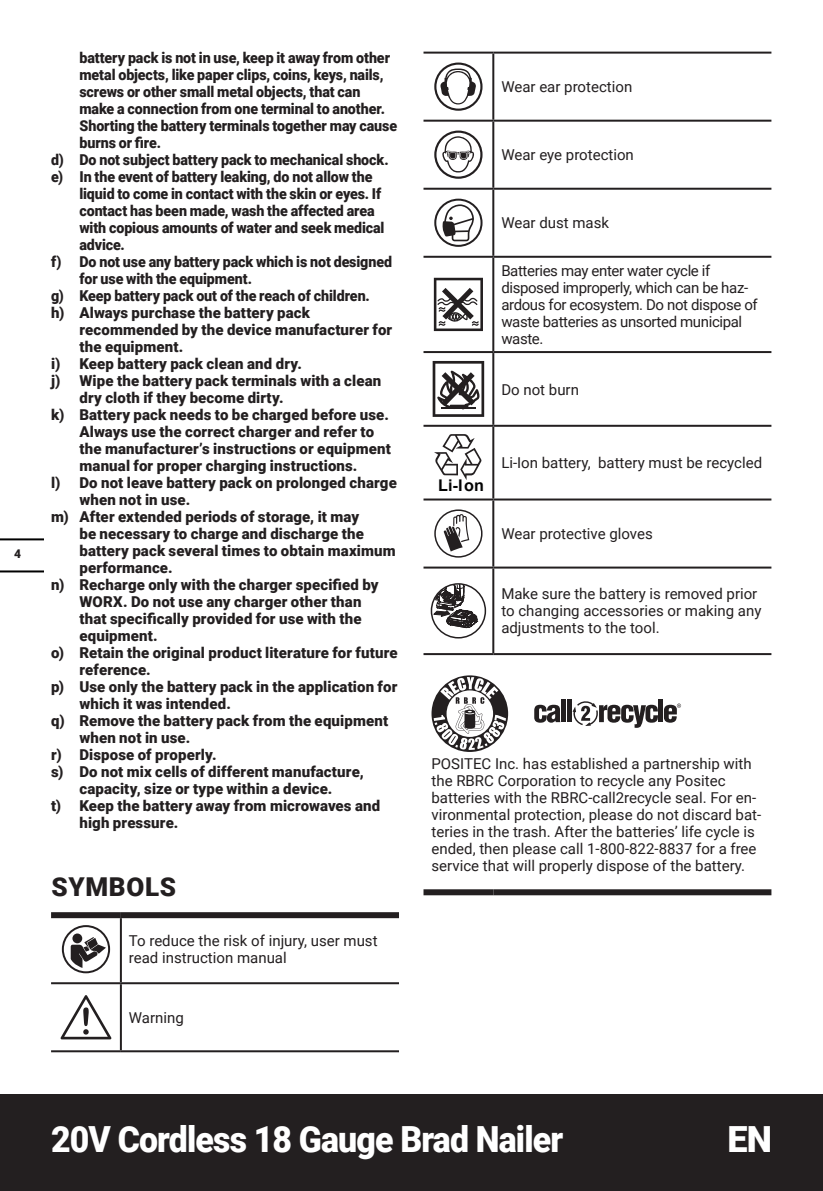
<style>
.page{position:relative;width:823px;height:1191px;background:#fff}
.page>*{position:absolute;margin:0;border:0;box-sizing:border-box;transform-origin:0 0}
.t1{font:900 36px "Roboto";letter-spacing:-.025em;color:#fff;scale:.94 1}
.t2{font:900 36px "Roboto";letter-spacing:-.025em;color:#fff}
.t3{font:900 26px "Roboto";letter-spacing:.025em;color:#231f20}
.t4{font:700 16.2px "Arial";color:#030303}
.t5{font:900 15px/17px "Roboto";letter-spacing:.005em;color:#231f20}
.t6{font:15px/17px "Roboto";color:#231f20}
.t7{font:900 15px/17px "Roboto";letter-spacing:.005em;color:#231f20;scale:.95 1}
.t8{font:15px/17px "Roboto";letter-spacing:-.025em;color:#231f20}
.t9{font:900 12px "Roboto";color:#231f20}
</style>
<div class="page">
<div style="left:0;top:1094px;width:822px;height:97px;background:#231f20"></div>
<hr style="left:0;top:570px;width:43px;height:2px;background:#000">
<hr style="left:0;top:538px;width:43px;height:2px;background:#000">
<div style="left:51px;top:912px;width:70px;height:6px;background:#231f20"></div>
<div style="left:121px;top:912px;width:278px;height:6px;background:#231f20"></div>
<hr style="left:120px;top:918px;width:2px;height:64px;background:#231f20">
<hr style="left:51px;top:982px;width:70px;height:2px;background:#231f20">
<hr style="left:121px;top:982px;width:278px;height:2px;background:#231f20">
<hr style="left:120px;top:984px;width:2px;height:66px;background:#231f20">
<hr style="left:51px;top:1050px;width:70px;height:2px;background:#231f20">
<hr style="left:121px;top:1050px;width:278px;height:2px;background:#231f20">
<svg style="left:63px;top:926px;width:46px;height:46px"></svg>
<div style="left:62px;top:925px;width:48px;height:48px;border:2px solid #231f20;border-radius:50%"></div>
<svg style="left:72px;top:933px;width:10px;height:10px"></svg>
<svg style="left:71px;top:937px;width:35px;height:31px"></svg>
<svg style="left:60px;top:995px;width:51px;height:44px"></svg>
<hr style="left:423px;top:52px;width:70px;height:2px;background:#231f20">
<hr style="left:493px;top:52px;width:278px;height:2px;background:#231f20">
<hr style="left:492px;top:54px;width:2px;height:66px;background:#231f20">
<hr style="left:423px;top:120px;width:70px;height:2px;background:#231f20">
<hr style="left:493px;top:120px;width:278px;height:2px;background:#231f20">
<hr style="left:492px;top:122px;width:2px;height:66px;background:#231f20">
<hr style="left:423px;top:188px;width:70px;height:2px;background:#231f20">
<hr style="left:493px;top:188px;width:278px;height:2px;background:#231f20">
<hr style="left:492px;top:190px;width:2px;height:66px;background:#231f20">
<hr style="left:492px;top:500px;width:2px;height:66px;background:#231f20">
<hr style="left:423px;top:566px;width:70px;height:2px;background:#231f20">
<hr style="left:493px;top:566px;width:278px;height:2px;background:#231f20">
<hr style="left:492px;top:568px;width:2px;height:85px;background:#231f20">
<div style="left:423px;top:889px;width:70px;height:6px;background:#231f20"></div>
<div style="left:493px;top:889px;width:278px;height:6px;background:#231f20"></div>
<hr style="left:423px;top:653px;width:70px;height:2px;background:#231f20">
<hr style="left:493px;top:653px;width:278px;height:2px;background:#231f20">
<hr style="left:423px;top:256px;width:70px;height:2px;background:#231f20">
<hr style="left:493px;top:256px;width:278px;height:2px;background:#231f20">
<hr style="left:492px;top:258px;width:2px;height:93px;background:#231f20">
<hr style="left:423px;top:351px;width:70px;height:2px;background:#231f20">
<hr style="left:493px;top:351px;width:278px;height:2px;background:#231f20">
<hr style="left:492px;top:353px;width:2px;height:72px;background:#231f20">
<hr style="left:492px;top:427px;width:2px;height:71px;background:#231f20">
<hr style="left:423px;top:425px;width:70px;height:2px;background:#231f20">
<hr style="left:493px;top:425px;width:278px;height:2px;background:#231f20">
<hr style="left:423px;top:498px;width:70px;height:2px;background:#231f20">
<hr style="left:493px;top:498px;width:278px;height:2px;background:#231f20">
<div style="left:434px;top:63px;width:48px;height:48px;border:2px solid #231f20;border-radius:50%"></div>
<svg style="left:439px;top:69px;width:36px;height:35px"></svg>
<svg style="left:435px;top:132px;width:46px;height:46px"></svg>
<div style="left:434px;top:131px;width:48px;height:48px;border:2px solid #231f20;border-radius:50%"></div>
<svg style="left:441px;top:136px;width:33px;height:36px"></svg>
<div style="left:434px;top:199px;width:48px;height:48px;border:2px solid #231f20;border-radius:50%"></div>
<svg style="left:441px;top:204px;width:32px;height:37px"></svg>
<svg style="left:433px;top:278px;width:49px;height:53px"></svg>
<svg style="left:432px;top:361px;width:52px;height:56px"></svg>
<svg style="left:434px;top:434px;width:47px;height:46px"></svg>
<div style="left:434px;top:509px;width:48px;height:48px;border:2px solid #231f20;border-radius:50%"></div>
<svg style="left:443px;top:513px;width:26px;height:38px"></svg>
<div style="left:430px;top:583px;width:56px;height:55px;border:2px solid #231f20;border-radius:50%"></div>
<svg style="left:432px;top:584px;width:45px;height:44px"></svg>
<svg style="left:534px;top:704px;width:26px;height:18px"></svg>
<div style="left:560px;top:699px;width:5px;height:23px;background:#231f20"></div>
<div style="left:566px;top:699px;width:5px;height:23px;background:#231f20"></div>
<div style="left:658px;top:699px;width:5px;height:23px;background:#231f20"></div>
<svg style="left:572px;top:701px;width:85px;height:27px"></svg>
<svg style="left:663px;top:703px;width:17px;height:19px"></svg>
<svg style="left:431px;top:675px;width:77px;height:77px"></svg>
<p class="t9" style="left:14px;top:545px;width:8px">4</p>
<p class="t7" style="left:79px;top:48px;width:336px">battery pack is not in use, keep it away from other metal objects, like paper clips, coins, keys, nails, screws or other small metal objects, that can make a connection from one terminal to another.<br>Shorting the battery terminals together may cause burns or fire.</p>
<p class="t7" style="left:51px;top:150px;width:356px">d) Do not subject battery pack to mechanical shock.</p>
<p class="t7" style="left:79px;top:167px;width:322px;text-indent:-28px">e) In the event of battery leaking, do not allow the liquid to come in contact with the skin or eyes. If contact has been made, wash the affected area with copious amounts of water and seek medical advice.</p>
<p class="t7" style="left:79px;top:252px;width:330px;text-indent:-28px">f) Do not use any battery pack which is not designed for use with the equipment.</p>
<p class="t7" style="left:51px;top:286px;width:337px">g) Keep battery pack out of the reach of children.</p>
<p class="t5" style="left:79px;top:303px;width:314px;text-indent:-28px">h) Always purchase the battery pack recommended by the device manufacturer for the equipment.</p>
<p class="t5" style="left:51px;top:354px;width:252px">i) Keep battery pack clean and dry.</p>
<p class="t5" style="left:79px;top:371px;width:303px;text-indent:-28px">j) Wipe the battery pack terminals with a clean dry cloth if they become dirty.</p>
<p class="t5" style="left:79px;top:405px;width:313px;text-indent:-28px">k) Battery pack needs to be charged before use.<br>Always use the correct charger and refer to the manufacturer’s instructions or equipment manual for proper charging instructions.</p>
<p class="t5" style="left:79px;top:473px;width:319px;text-indent:-28px">l) Do not leave battery pack on prolonged charge when not in use.</p>
<p class="t5" style="left:79px;top:507px;width:317px;text-indent:-28px">m) After extended periods of storage, it may<br>be necessary to charge and discharge the battery pack several times to obtain maximum performance.</p>
<p class="t5" style="left:79px;top:575px;width:300px;text-indent:-28px">n) Recharge only with the charger specified by WORX. Do not use any charger other than that specifically provided for use with the equipment.</p>
<p class="t5" style="left:79px;top:643px;width:319px;text-indent:-28px">o) Retain the original product literature for future reference.</p>
<p class="t5" style="left:79px;top:677px;width:319px;text-indent:-28px">p) Use only the battery pack in the application for which it was intended.</p>
<p class="t5" style="left:79px;top:711px;width:310px;text-indent:-28px">q) Remove the battery pack from the equipment when not in use.</p>
<p class="t5" style="left:51px;top:745px;width:167px">r) Dispose of properly.</p>
<p class="t5" style="left:51px;top:762px;width:314px;text-align:center">s) Do not mix cells of different manufacture, capacity, size or type within a device.</p>
<p class="t5" style="left:79px;top:796px;width:302px;text-indent:-28px">t) Keep the battery away from microwaves and high pressure.</p>
<p class="t3" style="left:51px;top:868px;width:126px">SYMBOLS</p>
<p class="t6" style="left:129px;top:932px;width:250px">To reduce the risk of injury, user must read instruction manual</p>
<p class="t6" style="left:129px;top:1008px;width:56px">Warning</p>
<p class="t6" style="left:501px;top:78px;width:132px">Wear ear protection</p>
<p class="t6" style="left:501px;top:146px;width:134px">Wear eye protection</p>
<p class="t6" style="left:501px;top:214px;width:109px">Wear dust mask</p>
<p class="t8" style="left:501px;top:262px;width:258px">Batteries may enter water cycle if disposed improperly, which can be haz&shy;ardous for ecosystem. Do not dispose of waste batteries as unsorted municipal waste.</p>
<p class="t6" style="left:501px;top:380px;width:79px">Do not burn</p>
<p class="t4" style="left:438px;top:474px;width:47px">Li-Ion</p>
<p class="t6" style="left:501px;top:454px;width:262px">Li-Ion battery, battery must be recycled</p>
<p class="t6" style="left:501px;top:525px;width:153px">Wear protective gloves</p>
<p class="t6" style="left:501px;top:585px;width:261px">Make sure the battery is removed prior to changing accessories or making any adjustments to the tool.</p>
<p class="t6" style="left:431px;top:754px;width:331px">POSITEC Inc. has established a partnership with the RBRC Corporation to recycle any Positec batteries with the RBRC-call2recycle seal. For en&shy;vironmental protection, please do not discard bat&shy;teries in the trash. After the batteries’ life cycle is ended, then please call 1-800-822-8837 for a free service that will properly dispose of the battery.</p>
<h1 class="t1" style="left:51px;top:1113px;width:546px">20V Cordless 18 Gauge Brad Nailer</h1>
<h1 class="t2" style="left:727px;top:1113px;width:46px">EN</h1>
</div>
